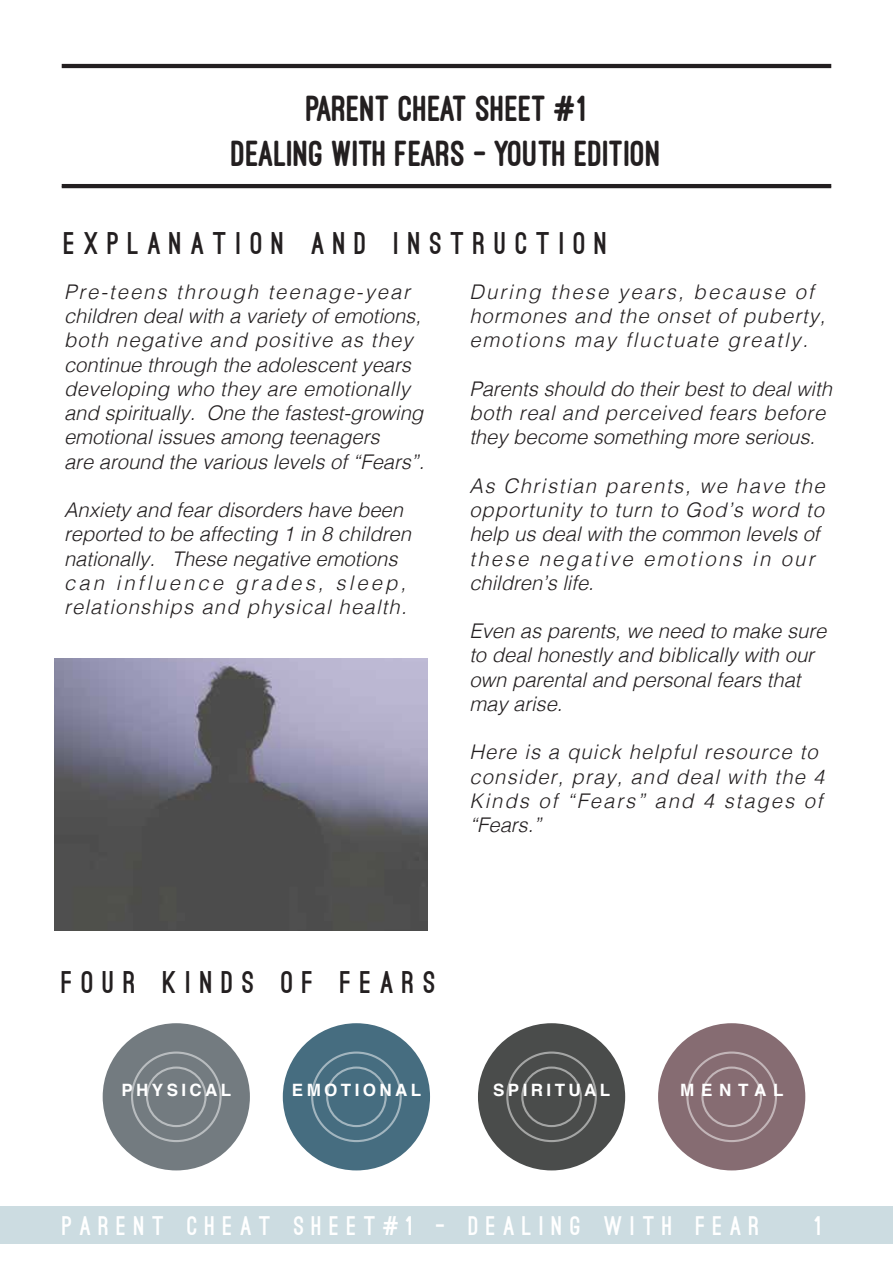
<style>
.page{position:relative;width:893px;height:1263px;background:#fff}
.page>*{position:absolute;margin:0;border:0;box-sizing:border-box;transform-origin:0 0}
.t1{font:800 37.5px/45.2px "Ostrich Sans";color:#231f20;text-align:center}
.t2{font:900 29.7px "Ostrich Sans";letter-spacing:.3em;color:#231f20}
.t3{font:900 25.5px "Ostrich Sans";letter-spacing:.3em;color:#fff}
.t4{font:italic 300 20.25px/24.3px "Helvetica";color:#231f20}
.t5{font:italic 300 20.25px/24.3px "Helvetica";letter-spacing:.05em;color:#231f20}
.t6{font:italic 300 20.25px/24.3px "Helvetica";letter-spacing:.06em;color:#231f20}
.t7{font:italic 300 20.25px/24.3px "Helvetica";letter-spacing:.095em;color:#231f20}
.t8{font:700 16.95px "Helvetica";letter-spacing:.2em;color:#fff}
</style>
<div class="page">
<div style="left:0;top:1206px;width:893px;height:37px;background:#ccdce1"></div>
<hr style="left:62px;top:64px;width:769px;height:4px;background:#231f20">
<hr style="left:62px;top:184px;width:769px;height:4px;background:#231f20">
<div style="left:478px;top:1023px;width:147px;height:147px;background:#4a4c4b;border-radius:50%"></div>
<div style="left:506px;top:1051px;width:91px;height:91px;border:2px solid #fff;border-radius:50%"></div>
<div style="left:521px;top:1066px;width:61px;height:61px;border:2px solid #fff;border-radius:50%"></div>
<div style="left:658px;top:1023px;width:147px;height:147px;background:#866c72;border-radius:50%"></div>
<div style="left:686px;top:1051px;width:91px;height:91px;border:2px solid #fff;border-radius:50%"></div>
<div style="left:701px;top:1066px;width:61px;height:61px;border:2px solid #fff;border-radius:50%"></div>
<div style="left:283px;top:1023px;width:147px;height:147px;background:#466d80;border-radius:50%"></div>
<div style="left:311px;top:1051px;width:91px;height:91px;border:2px solid #fff;border-radius:50%"></div>
<div style="left:326px;top:1066px;width:61px;height:61px;border:2px solid #fff;border-radius:50%"></div>
<div style="left:103px;top:1023px;width:147px;height:147px;background:#737b80;border-radius:50%"></div>
<div style="left:131px;top:1051px;width:91px;height:91px;border:2px solid #fff;border-radius:50%"></div>
<div style="left:146px;top:1066px;width:61px;height:61px;border:2px solid #fff;border-radius:50%"></div>
<img style="left:54px;top:658px;width:374px;height:273px">
<h1 class="t1" style="left:232px;top:86px;width:431px">PARENT CHEAT SHEET #1<br>DEALING WITH FEARS - YOUTH EDITION</h1>
<h2 class="t2" style="left:64px;top:232px;width:545px">EXPLANATION AND INSTRUCTION</h2>
<p class="t4" style="left:64px;top:281px;width:362px">Pre-teens through teenage-year children deal with a variety of emotions, both negative and positive as they continue through the adolescent years developing who they are emotionally and spiritually. One the fastest-growing emotional issues among teenagers<br>are around the various levels of “Fears”.</p>
<p class="t4" style="left:64px;top:499px;width:348px">Anxiety and fear disorders have been reported to be affecting 1 in 8 children nationally. These negative emotions can influence grades, sleep, relationships and physical health.</p>
<p class="t7" style="left:469px;top:281px;width:358px">During these years, because of hormones and the onset of puberty, emotions may fluctuate greatly.</p>
<p class="t4" style="left:469px;top:378px;width:364px">Parents should do their best to deal with both real and perceived fears before they become something more serious.</p>
<p class="t5" style="left:469px;top:475px;width:357px">As Christian parents, we have the opportunity to turn to God’s word to help us deal with the common levels of these negative emotions in our children’s life.</p>
<p class="t4" style="left:469px;top:621px;width:358px">Even as parents, we need to make sure to deal honestly and biblically with our own parental and personal fears that may arise.</p>
<p class="t6" style="left:469px;top:742px;width:357px">Here is a quick helpful resource to consider, pray, and deal with the 4<br>Kinds of “Fears” and 4 stages of “Fears.”</p>
<h2 class="t2" style="left:62px;top:971px;width:375px">FOUR KINDS OF FEARS</h2>
<p class="t8" style="left:122px;top:1083px;width:111px">PHYSICAL</p>
<p class="t8" style="left:292px;top:1083px;width:131px">EMOTIONAL</p>
<p class="t8" style="left:493px;top:1083px;width:118px">SPIRITUAL</p>
<p class="t8" style="left:680px;top:1083px;width:105px">MENTAL</p>
<p class="t3" style="left:62px;top:1216px;width:699px">PARENT CHEAT SHEET#1 - DEALING WITH FEAR</p>
<p class="t3" style="left:814px;top:1216px;width:9px">1</p>
</div>
